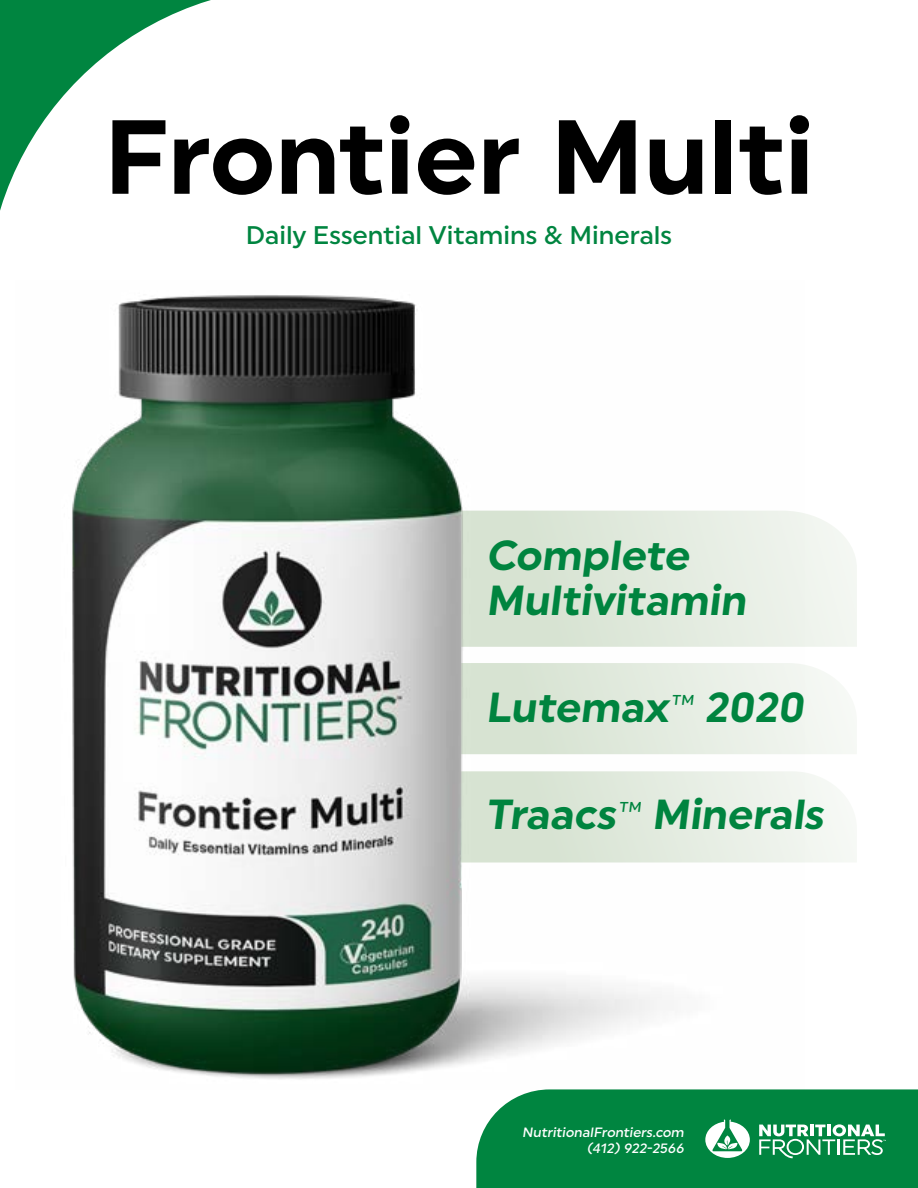
<style>
.page{position:relative;width:918px;height:1188px;background:#fff}
.page>*{position:absolute;margin:0;border:0;box-sizing:border-box;transform-origin:0 0}
.t1{font:700 105px "Uniform";color:#000}
.t2{font:700 42px/45px "Uniform";color:#008540}
.t3{font:500 25.5px "Uniform";color:#008540}
.t4{font:500 13.5px/16.2px "Uniform";color:#fff;text-align:right}
.s1{font-weight:400;font-size:31.5px}
</style>
<div class="page">
<svg style="left:0;top:0;width:211px;height:211px"></svg>
<div style="left:476px;top:1089px;width:442px;height:99px;background:#008540"></div>
<svg style="left:705px;top:1119px;width:45px;height:39px"></svg>
<svg style="left:759px;top:1124px;width:127px;height:34px"></svg>
<svg style="left:805px;top:514px;width:52px;height:133px;fill:#f2f6f0"></svg>
<svg style="left:805px;top:665px;width:51px;height:89px;fill:#f5f8f3"></svg>
<svg style="left:805px;top:773px;width:51px;height:89px;fill:#f5f8f3"></svg>
<img style="left:72px;top:295px;width:733px;height:785px">
<h1 class="t1" style="left:104px;top:94px;width:711px">Frontier Multi</h1>
<p class="t3" style="left:246px;top:220px;width:428px">Daily Essential Vitamins &amp; Minerals</p>
<p class="t2" style="left:486px;top:532px;width:267px">Complete<br>Multivitamin</p>
<p class="t2" style="left:486px;top:684px;width:325px">Lutemax<span class="s1">™</span> 2020</p>
<p class="t2" style="left:486px;top:791px;width:345px">Traacs<span class="s1">™</span> Minerals</p>
<p class="t4" style="left:522px;top:1124px;width:166px">NutritionalFrontiers.com (412) 922-2566</p>
</div>
